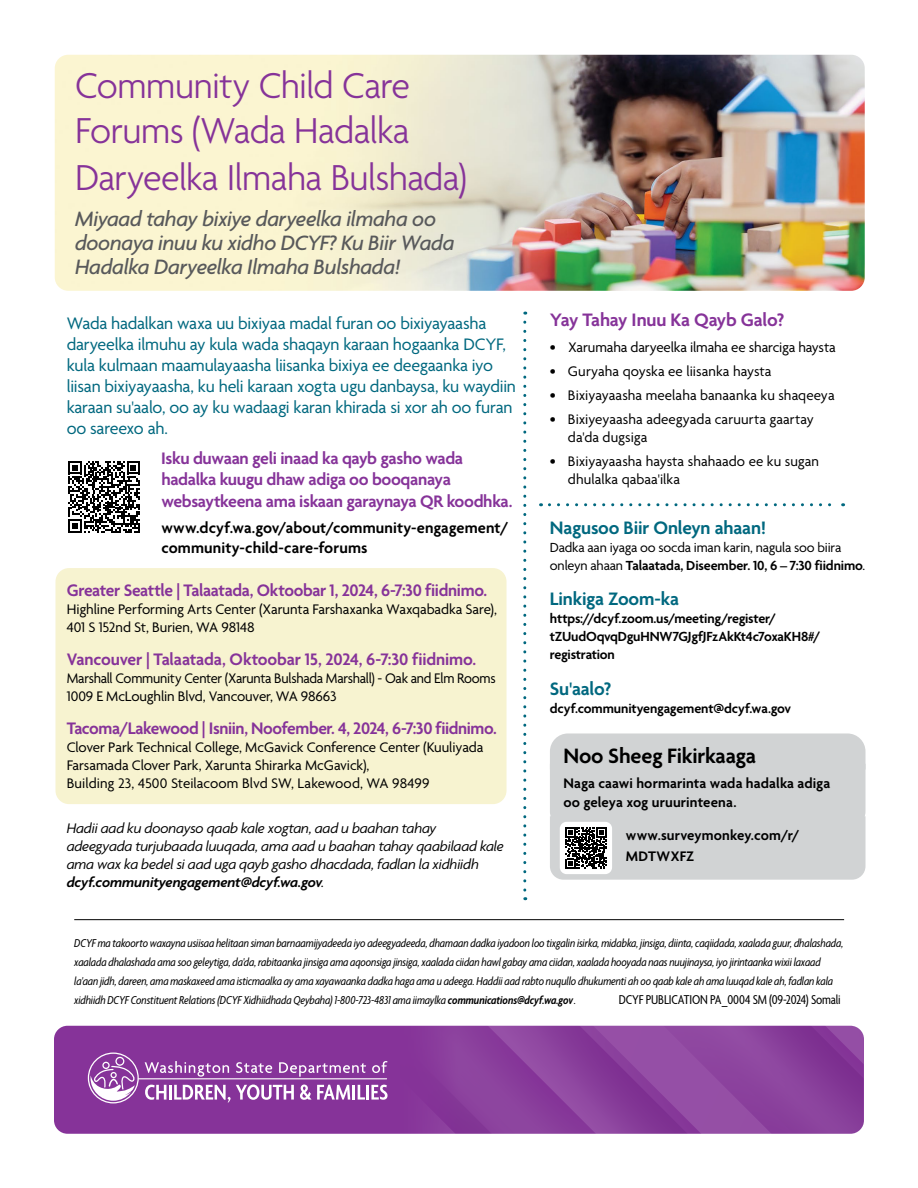
<style>
.page{position:relative;width:918px;height:1188px;background:#fff}
.page>*{position:absolute;margin:0;border:0;box-sizing:border-box;transform-origin:0 0}
.t1{font:300 39px/45.8px "Agenda";letter-spacing:-.015em;color:#863399}
.t2{font:italic 500 22.5px/24px "Agenda";letter-spacing:-.015em;color:#58595b}
.t3{font:600 22.5px "Agenda";letter-spacing:-.01em;color:#000}
.t4{font:600 19.5px "Agenda";letter-spacing:-.01em;color:#00687f}
.t5{font:600 19.5px "Agenda";letter-spacing:-.015em;color:#863399}
.t6{font:18px/21px "Agenda";letter-spacing:-.01em;color:#00687f}
.t7{font:600 18px/21.8px "Agenda";letter-spacing:-.02em;color:#863399}
.t8{font:600 16.5px/19.5px "Agenda";letter-spacing:.005em;color:#000}
.t9{font:15px/18px "Agenda";letter-spacing:-.005em;color:#000}
.t10{font:italic 15px/18px "Agenda";letter-spacing:-.01em;color:#000}
.t11{font:15px/18px "Agenda";letter-spacing:-.005em;color:#000;scale:.96 1}
.t12{font:600 15px/19.5px "Agenda";letter-spacing:.005em;color:#000}
.t13{font:600 14.25px/18px "Agenda";letter-spacing:-.015em;color:#000}
.t14{font:14.25px/18px "Agenda";letter-spacing:-.015em;color:#000}
.t15{font:condensed 13.8px "Agenda";letter-spacing:-.01em;color:#000}
.t16{font:italic condensed 12.3px/19px "Agenda";letter-spacing:-.01em;color:#000}
.s1{font-weight:600}
.s2{font-size:16.5px}
</style>
<div class="page">
<div style="left:54px;top:1026px;width:810px;height:108px;background:#863399;border-radius:14px"></div>
<hr style="left:138px;top:1078px;width:249px;height:1px;background:#fff">
<div style="left:88px;top:1053px;width:51px;height:50px;border:1px solid #fff;border-radius:50%"></div>
<div style="left:115px;top:1057px;width:9px;height:9px;border:1px solid #fff;border-radius:50%"></div>
<div style="left:102px;top:1062px;width:8px;height:7px;border:1px solid #fff;border-radius:50%"></div>
<svg style="left:91px;top:1064px;width:46px;height:37px"></svg>
<svg style="left:145px;top:1026px;width:719px;height:108px"></svg>
<div style="left:56px;top:568px;width:451px;height:236px;background:#f7f3d0;border-radius:14px"></div>
<img style="left:55px;top:55px;width:810px;height:236px">
<svg style="left:68px;top:461px;width:72px;height:72px"></svg>
<svg style="left:550px;top:733px;width:316px;height:147px;background:#cdcecf"></svg>
<svg style="left:523px;top:322px;width:3px;height:578px"></svg>
<svg style="left:549px;top:503px;width:295px;height:3px"></svg>
<hr style="left:74px;top:919px;width:770px;height:1px;background:#000">
<h1 class="t1" style="left:75px;top:65px;width:394px">Community Child Care<br>Forums (Wada Hadalka<br>Daryeelka Ilmaha Bulshada)</h1>
<h2 class="t2" style="left:75px;top:207px;width:381px">Miyaad tahay bixiye daryeelka ilmaha oo doonaya inuu ku xidho DCYF? Ku Biir Wada<br>Hadalka Daryeelka Ilmaha Bulshada!</h2>
<p class="t6" style="left:67px;top:314px;width:451px">Wada hadalkan waxa uu bixiyaa madal furan oo bixiyayaasha daryeelka ilmuhu ay kula wada shaqayn karaan hogaanka DCYF, kula kulmaan maamulayaasha liisanka bixiya ee deegaanka iyo liisan bixiyayaasha, ku heli karaan xogta ugu danbaysa, ku waydiin karaan su'aalo, oo ay ku wadaagi karan khirada si xor ah oo furan oo sareexo ah.</p>
<h3 class="t7" style="left:161px;top:448px;width:353px">Isku duwaan geli inaad ka qayb gasho wada hadalka kuugu dhaw adiga oo booqanaya websaytkeena ama iskaan garaynaya QR koodhka.</h3>
<h3 class="t8" style="left:161px;top:519px;width:349px">www.dcyf.wa.gov/about/community-engagement/ community-child-care-forums</h3>
<h3 class="t7" style="left:67px;top:581px;width:422px">Greater Seattle | Talaatada, Oktoobar 1, 2024, 6-7:30 fiidnimo.</h3>
<p class="t9" style="left:67px;top:601px;width:432px">Highline Performing Arts Center (Xarunta Farshaxanka Waxqabadka Sare),<br>401 S 152nd St, Burien, WA 98148</p>
<h3 class="t7" style="left:67px;top:650px;width:411px">Vancouver | Talaatada, Oktoobar 15, 2024, 6-7:30 fiidnimo.</h3>
<p class="t11" style="left:67px;top:670px;width:449px">Marshall Community Center (Xarunta Bulshada Marshall) - Oak and Elm Rooms<br>1009 E McLoughlin Blvd, Vancouver, WA 98663</p>
<h3 class="t7" style="left:67px;top:719px;width:432px">Tacoma/Lakewood | Isniin, Noofember. 4, 2024, 6-7:30 fiidnimo.</h3>
<p class="t9" style="left:67px;top:739px;width:418px">Clover Park Technical College, McGavick Conference Center (Kuuliyada<br>Farsamada Clover Park, Xarunta Shirarka McGavick),<br>Building 23, 4500 Steilacoom Blvd SW, Lakewood, WA 98499</p>
<p class="t10" style="left:67px;top:819px;width:439px">Hadii aad ku doonayso qaab kale xogtan, aad u baahan tahay adeegyada turjubaada luuqada, ama aad u baahan tahay qaabilaad kale ama wax ka bedel si aad uga qayb gasho dhacdada, fadlan la xidhiidh <span class="s1">dcyf.communityengagement@dcyf.wa.gov</span>.</p>
<h3 class="t5" style="left:550px;top:310px;width:236px">Yay Tahay Inuu Ka Qayb Galo?</h3>
<p class="t9" style="left:550px;top:339px;width:287px"><span class="s2">•</span> Xarumaha daryeelka ilmaha ee sharciga haysta</p>
<p class="t9" style="left:550px;top:363px;width:223px"><span class="s2">•</span> Guryaha qoyska ee liisanka haysta</p>
<p class="t9" style="left:550px;top:387px;width:286px"><span class="s2">•</span> Bixiyayaasha meelaha banaanka ku shaqeeya</p>
<p class="t9" style="left:568px;top:411px;width:248px;text-indent:-18px"><span class="s2">•</span> Bixiyeyaasha adeegyada caruurta gaartay da'da dugsiga</p>
<p class="t9" style="left:568px;top:453px;width:253px;text-indent:-18px"><span class="s2">•</span> Bixiyayaasha haysta shahaado ee ku sugan dhulalka qabaa'ilka</p>
<h3 class="t4" style="left:550px;top:517px;width:218px">Nagusoo Biir Onleyn ahaan!</h3>
<p class="t14" style="left:550px;top:539px;width:317px">Dadka aan iyaga oo socda iman karin, nagula soo biira onleyn ahaan <span class="s1">Talaatada, Diseember. 10, 6 – 7:30 fiidnimo</span>.</p>
<h3 class="t4" style="left:550px;top:589px;width:131px">Linkiga Zoom-ka</h3>
<p class="t13" style="left:550px;top:611px;width:272px">https://dcyf.zoom.us/meeting/register/ tZUudOqvqDguHNW7GJgfJFzAkKt4c7oxaKH8#/ registration</p>
<h3 class="t4" style="left:550px;top:678px;width:63px">Su'aalo?</h3>
<p class="t13" style="left:550px;top:700px;width:243px">dcyf.communityengagement@dcyf.wa.gov</p>
<h2 class="t3" style="left:563px;top:744px;width:194px">Noo Sheeg Fikirkaaga</h2>
<p class="t12" style="left:563px;top:774px;width:268px">Naga caawi hormarinta wada hadalka adiga oo geleya xog uruurinteena.</p>
<p class="t12" style="left:626px;top:826px;width:175px;line-height:21px">www.surveymonkey.com/r/<br>MDTWXFZ</p>
<p class="t16" style="left:74px;top:933px;width:771px">DCYF ma takoorto waxayna usiisaa helitaan siman barnaamijyadeeda iyo adeegyadeeda, dhamaan dadka iyadoon loo tixgalin isirka, midabka, jinsiga, diinta, caqiidada, xaalada guur, dhalashada, xaalada dhalashada ama soo geleytiga, da'da, rabitaanka jinsiga ama aqoonsiga jinsiga, xaalada ciidan hawl gabay ama ciidan, xaalada hooyada naas nuujinaysa, iyo jirintaanka wixii laxaad la'aan jidh, dareen, ama maskaxeed ama isticmaalka ay ama xayawaanka dadka haga ama u adeega. Haddii aad rabto nuqullo dhukumenti ah oo qaab kale ah ama luuqad kale ah, fadlan kala xidhiidh DCYF Constituent Relations (DCYF Xidhiidhada Qeybaha) 1-800-723-4831 ama iimaylka <span class="s1">communications@dcyf.wa.gov</span>.</p>
<p class="t15" style="left:619px;top:992px;width:224px">DCYF PUBLICATION PA_0004 SM (09-2024) Somali</p>
</div>
